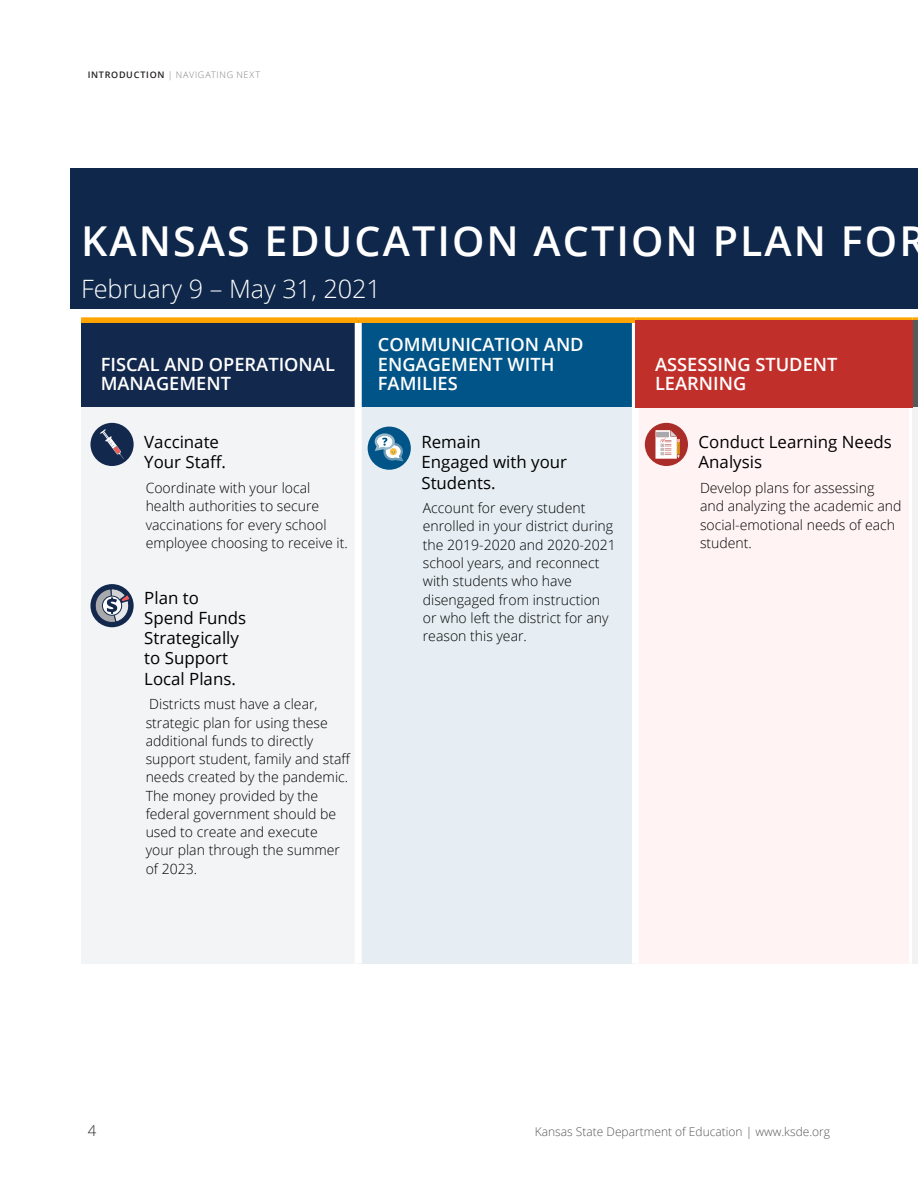
<style>
.page{position:relative;width:918px;height:1188px;background:#fff}
.page>*{position:absolute;margin:0;border:0;box-sizing:border-box;transform-origin:0 0}
.t1{font:600 41.25px "Open Sans";letter-spacing:.05em;color:#fff}
.t2{font:300 25.35px "Open Sans";color:#fff}
.t3{font:600 18.3px/19.6px "Open Sans";color:#fff}
.t4{font:16.8px/20.2px "Open Sans";color:#000}
.t5{font:300 15px "Open Sans";color:#231f20}
.t6{font:300 14.1px/18.3px "Open Sans";color:#000}
.t7{font:300 12px "Open Sans";color:#57585a}
.t8{font:300 9px "Open Sans";letter-spacing:.085em;color:#808285}
.s1{font-weight:600;color:#231f20}
</style>
<div class="page">
<div style="left:81px;top:320px;width:277px;height:87px;background:#12284c"></div>
<div style="left:358px;top:320px;width:277px;height:87px;background:#005487"></div>
<div style="left:81px;top:407px;width:277px;height:556px;background:#f3f4f6"></div>
<div style="left:358px;top:407px;width:277px;height:556px;background:#e6eef3"></div>
<div style="left:635px;top:407px;width:278px;height:556px;background:#fff4f3"></div>
<div style="left:81px;top:317px;width:277px;height:6px;background:#ffa400"></div>
<div style="left:358px;top:317px;width:277px;height:6px;background:#ffa400"></div>
<div style="left:635px;top:317px;width:278px;height:6px;background:#ffa400"></div>
<svg style="left:913px;top:317px;width:5px;height:3px"></svg>
<svg style="left:909px;top:407px;width:4px;height:556px;fill:#fffefe"></svg>
<div style="left:632px;top:323px;width:7px;height:84px;background:#fff"></div>
<div style="left:632px;top:407px;width:7px;height:556px;background:#fff"></div>
<div style="left:355px;top:323px;width:7px;height:84px;background:#fff"></div>
<div style="left:355px;top:407px;width:7px;height:556px;background:#fff"></div>
<div style="left:913px;top:320px;width:5px;height:87px;background:#595959"></div>
<div style="left:913px;top:407px;width:5px;height:556px;background:#f2f2f2"></div>
<div style="left:71px;top:168px;width:847px;height:141px;background:#0f274a"></div>
<div style="left:90px;top:423px;width:44px;height:43px;background:#12284c;border-radius:50%"></div>
<svg style="left:100px;top:429px;width:24px;height:30px"></svg>
<svg style="left:90px;top:584px;width:44px;height:43px"></svg>
<svg style="left:93px;top:588px;width:38px;height:36px"></svg>
<div style="left:368px;top:427px;width:43px;height:43px;background:#005487;border-radius:50%"></div>
<svg style="left:375px;top:433px;width:28px;height:28px"></svg>
<div style="left:635px;top:320px;width:278px;height:87px;background:#c12f2a"></div>
<div style="left:645px;top:423px;width:43px;height:43px;background:#aa2d29;border-radius:50%"></div>
<svg style="left:655px;top:430px;width:24px;height:29px"></svg>
<p class="t8" style="left:88px;top:69px;width:174px"><span class="s1">INTRODUC TION</span> | NAVIGATING NEXT</p>
<p class="t1" style="left:81px;top:213px;width:846px">KANSAS EDUCATION ACTION PLAN FOR</p>
<p class="t2" style="left:81px;top:271px;width:302px">February 9 – May 31, 2021</p>
<h4 class="t3" style="left:101px;top:354px;width:236px">FISCAL AND OPERATIONAL<br>MANAGEMENT</h4>
<p class="t4" style="left:144px;top:432px;width:76px">Vaccinate</p>
<p class="t4" style="left:144px;top:452px;width:83px">Your Staff.</p>
<p class="t6" style="left:146px;top:478px;width:204px">Coordinate with your local health authorities to secure vaccinations for every school employee choosing to receive it.</p>
<p class="t4" style="left:144px;top:587px;width:103px">Plan to<br>Spend Funds<br>Strategically to Support</p>
<p class="t4" style="left:144px;top:668px;width:93px">Local Plans.</p>
<p class="t6" style="left:149px;top:695px;width:170px">Districts must have a clear,</p>
<p class="t6" style="left:146px;top:713px;width:184px">strategic plan for using these</p>
<p class="t6" style="left:146px;top:731px;width:169px">additional funds to directly</p>
<p class="t6" style="left:146px;top:749px;width:207px">support student, family and staff</p>
<p class="t6" style="left:146px;top:768px;width:204px">needs created by the pandemic.<br>The money provided by the federal government should be used to create and execute your plan through the summer of 2023.</p>
<p class="t4" style="left:210px;top:452px;width:7px">f</p>
<p class="t6" style="left:341px;top:749px;width:6px">f</p>
<h4 class="t3" style="left:378px;top:334px;width:207px">COMMUNICATION AND<br>ENGAGEMENT WITH<br>FAMILIES</h4>
<p class="t4" style="left:421px;top:432px;width:147px">Remain<br>Engaged with your</p>
<p class="t4" style="left:421px;top:472px;width:76px">Students.</p>
<p class="t6" style="left:423px;top:499px;width:195px">Account for every student enrolled in your district during the 2019-2020 and 2020-2021 school years, and reconnect with students who have disengaged from instruction or who left the district for any reason this year.</p>
<p class="t3" style="left:655px;top:354px;width:184px">ASSESSING STUDENT<br>LEARNING</p>
<p class="t4" style="left:699px;top:432px;width:195px">Conduct Learning Needs<br>Analysis</p>
<p class="t6" style="left:700px;top:478px;width:203px">Develop plans for assessing and analyzing the academic and social-emotional needs of each student.</p>
<p class="t5" style="left:88px;top:1120px;width:10px">4</p>
<p class="t7" style="left:535px;top:1123px;width:297px">Kansas State Department of Education | www.ksde.org</p>
</div>
